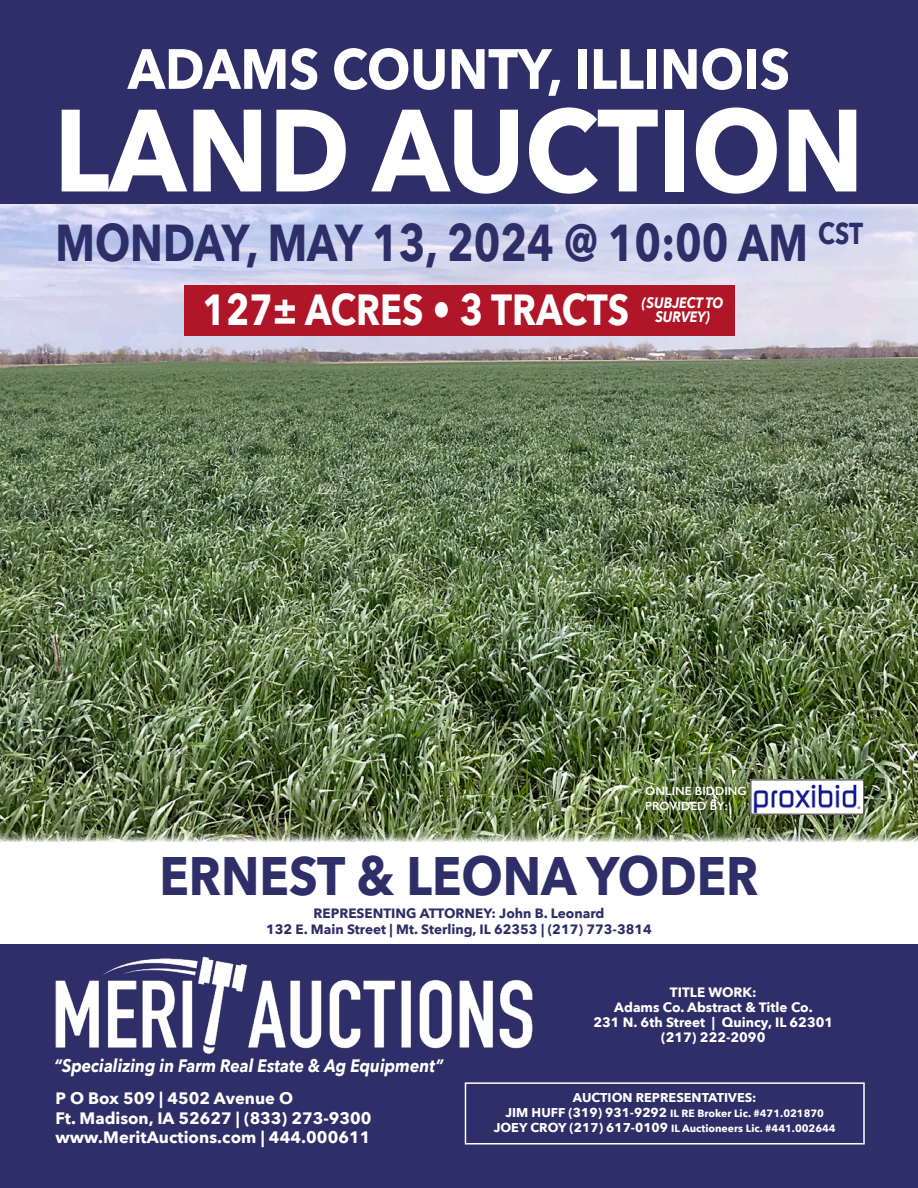
<style>
.page{position:relative;width:918px;height:1188px;background:#fff}
.page>*{position:absolute;margin:0;border:0;box-sizing:border-box;transform-origin:0 0}
.t1{font:700 115.5px "Avenir Next";color:#fff;scale:.91 1}
.t2{font:700 56.1px "Avenir Next";color:#fff;scale:.91 1}
.t3{font:700 54px "Avenir Next";color:#2e2f68;scale:.9 1}
.t4{font:700 51.75px "Avenir Next";color:#2e2f68;scale:.8 1}
.t5{font:700 43.35px "Avenir Next";color:#fff;scale:.83 1}
.t6{font:italic 700 18px "Avenir Next";color:#fff;scale:.89 1}
.t7{font:700 16.5px "Avenir Next";color:#fff}
.t8{font:italic 700 15px/13.6px "Avenir Next";color:#fff;text-align:center;scale:.87 1}
.t9{font:700 13.5px "Avenir Next";color:#2e2f68}
.t10{font:700 13.5px "Avenir Next";color:#fff}
.t11{font:700 12.75px "Avenir Next";color:#fff}
.t12{font:600 12px "Gill Sans";color:#fff}
.t13{font:700 10.5px "Avenir Next";color:#fff}
.s1{font-size:12.75px}
</style>
<div class="page">
<img style="left:0;top:204px;width:918px;height:638px">
<div style="left:0;top:944px;width:918px;height:244px;background:#2e2f68"></div>
<div style="left:0;top:0;width:918px;height:204px;background:#2e2f68"></div>
<img style="left:55px;top:956px;width:478px;height:98px">
<div style="left:185px;top:285px;width:550px;height:51px;background:#b01528"></div>
<div style="left:465px;top:1082px;width:400px;height:62px;border:2px solid #fff"></div>
<img style="left:753px;top:782px;width:109px;height:30px">
<p class="t2" style="left:128px;top:21px;width:729px">ADAMS COUNTY, ILLINOIS</p>
<p class="t1" style="left:54px;top:51px;width:892px">LAND AUCTION</p>
<p class="t4" style="left:56px;top:198px;width:1011px">MONDAY, MAY 13, 2024 @ 10:00 AM <sup>CST</sup></p>
<p class="t5" style="left:203px;top:273px;width:516px">127± ACRES • 3 TRACTS</p>
<p class="t8" style="left:642px;top:296px;width:95px">(SUBJECT TO<br>SURVEY)</p>
<p class="t12" style="left:645px;top:784px;width:103px">ONLINE BIDDING</p>
<p class="t12" style="left:645px;top:798px;width:84px">PROVIDED BY:</p>
<p class="t3" style="left:159px;top:830px;width:667px">ERNEST &amp; LEONA YODER</p>
<p class="t9" style="left:314px;top:901px;width:292px">REPRESENTING ATTORNEY: John B. Leonard</p>
<p class="t9" style="left:266px;top:917px;width:387px">132 E. Main Street | Mt. Sterling, IL 62353 | (217) 773-3814</p>
<p class="t6" style="left:54px;top:1051px;width:439px">“Specializing in Farm Real Estate &amp; Ag Equipment”</p>
<p class="t7" style="left:55px;top:1084px;width:239px">P O Box 509 | 4502 Avenue O</p>
<p class="t7" style="left:55px;top:1104px;width:318px">Ft. Madison, IA 52627 | (833) 273-9300</p>
<p class="t7" style="left:55px;top:1123px;width:317px">www.MeritAuctions.com | 444.000611</p>
<p class="t10" style="left:670px;top:980px;width:88px">TITLE WORK:</p>
<p class="t10" style="left:614px;top:995px;width:200px">Adams Co. Abstract &amp; Title Co.</p>
<p class="t10" style="left:593px;top:1010px;width:241px">231 N. 6th Street | Quincy, IL 62301</p>
<p class="t10" style="left:661px;top:1025px;width:106px">(217) 222-2090</p>
<p class="t11" style="left:573px;top:1086px;width:185px">AUCTION REPRESENTATIVES:</p>
<p class="t13" style="left:505px;top:1104px;width:320px"><span class="s1">JIM HUFF (319) 931-9292</span> IL RE Broker Lic. #471.021870</p>
<p class="t13" style="left:494px;top:1119px;width:344px"><span class="s1">JOEY CROY (217) 617-0109</span> IL Auctioneers Lic. #441.002644</p>
</div>
